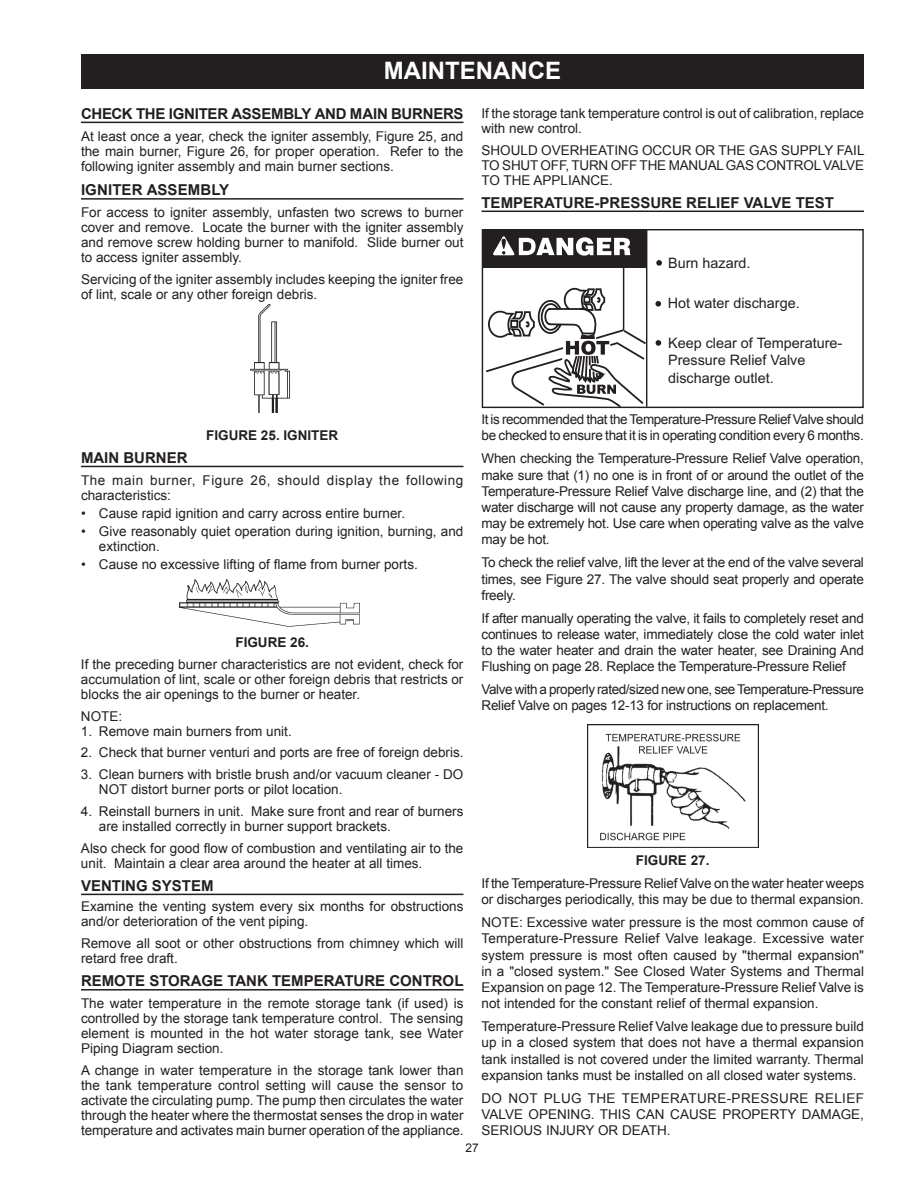
<style>
.page{position:relative;width:918px;height:1188px;background:#fff}
.page>*{position:absolute;margin:0;border:0;box-sizing:border-box;transform-origin:0 0}
.t1{font:700 24px "Arial";color:#fff}
.t2{font:700 15px "Arial";color:#231f20}
.t3{font:14.4px/17.2px "Arial";color:#231f20}
.t4{font:13.5px/15px "Arial";color:#231f20;text-align:justify}
.t5{font:13.5px/16.2px "Arial";letter-spacing:-.02em;color:#231f20}
.t6{font:13.5px/16.2px "Arial";letter-spacing:-.03em;color:#231f20}
.t7{font:13.5px/15px "Arial";letter-spacing:.045em;color:#231f20}
.t8{font:13.5px "Arial";letter-spacing:.025em;color:#231f20}
.t9{font:700 13.5px "Arial";color:#231f20}
.t10{font:12px "Arial";color:#231f20}
</style>
<div class="page">
<div style="left:81px;top:54px;width:783px;height:34px;background:#231f20"></div>
<hr style="left:81px;top:122px;width:383px;height:1px;background:#231f20">
<hr style="left:81px;top:198px;width:383px;height:2px;background:#231f20">
<hr style="left:81px;top:466px;width:383px;height:1px;background:#231f20">
<hr style="left:81px;top:894px;width:383px;height:1px;background:#231f20">
<hr style="left:81px;top:989px;width:383px;height:2px;background:#231f20">
<img style="left:250px;top:304px;width:40px;height:108px">
<img style="left:178px;top:579px;width:181px;height:48px">
<hr style="left:482px;top:211px;width:382px;height:1px;background:#231f20">
<hr style="left:623px;top:267px;width:1px;height:64px;background:#231f20">
<svg style="left:486px;top:287px;width:162px;height:119px"></svg>
<div style="left:483px;top:229px;width:163px;height:39px;background:#231f20"></div>
<svg style="left:493px;top:236px;width:138px;height:20px"></svg>
<hr style="left:646px;top:229px;width:1px;height:178px;background:#231f20">
<div style="left:482px;top:229px;width:382px;height:179px;border:1px solid #231f20"></div>
<svg style="left:656px;top:260px;width:6px;height:6px"></svg>
<svg style="left:655px;top:301px;width:6px;height:6px"></svg>
<svg style="left:656px;top:340px;width:5px;height:6px"></svg>
<img style="left:587px;top:725px;width:171px;height:123px">
<h1 class="t1" style="left:384px;top:55px;width:179px">MAINTENANCE</h1>
<p class="t2" style="left:81px;top:104px;width:384px">CHECK THE IGNITER ASSEMBLY AND MAIN BURNERS</p>
<p class="t4" style="left:81px;top:129px;width:384px">At least once a year, check the igniter assembly, Figure 25, and the main burner, Figure 26, for proper operation. Refer to the following igniter assembly and main burner sections.</p>
<p class="t2" style="left:81px;top:180px;width:150px">IGNITER ASSEMBLY</p>
<p class="t4" style="left:81px;top:205px;width:384px">For access to igniter assembly, unfasten two screws to burner cover and remove. Locate the burner with the igniter assembly and remove screw holding burner to manifold. Slide burner out to access igniter assembly.</p>
<p class="t4" style="left:81px;top:272px;width:384px">Servicing of the igniter assembly includes keeping the igniter free of lint, scale or any other foreign debris.</p>
<p class="t4" style="left:482px;top:106px;width:384px">If the storage tank temperature control is out of calibration, replace with new control.</p>
<p class="t4" style="left:482px;top:142px;width:90px">SHOULD OVERHE</p>
<p class="t4" style="left:482px;top:142px;width:383px;text-indent:117px">ATING OCCUR OR THE GAS SUPPLY FAIL TO SH UT OFF, TURN OFF THE MAN UAL GAS CONTROL VALVE TO THE APPLIANCE.</p>
<p class="t2" style="left:482px;top:193px;width:354px">TEMPERATURE-PRESSURE RELIEF VALVE TEST</p>
<p class="t3" style="left:668px;top:255px;width:84px">Burn hazard.</p>
<p class="t3" style="left:668px;top:295px;width:133px">Hot water discharge.</p>
<p class="t3" style="left:668px;top:334px;width:176px">Keep clear of Temperature-<br>Pressure Relief Valve discharge outlet.</p>
<p class="t5" style="left:482px;top:412px;width:384px">It is recommended that the Temperature-Pressure Relief Valve should be checked to ensure that it is in operating condition every 6 months.</p>
<p class="t4" style="left:482px;top:451px;width:384px;line-height:16.2px">When checking the Temperature-Pressure Relief Valve operation, make sure that (1) no one is in front of or around the outlet of the Temperature-Pressure Relief Valve discharge line, and (2) that the water discharge will not cause any property damage, as the water may be extremely hot. Use care when operating valve as the valve may be hot.</p>
<p class="t4" style="left:482px;top:555px;width:384px;line-height:16.2px">To check the relief valve, lift the lever at the end of the valve several times, see Figure 27. The valve should seat properly and operate freely.</p>
<p class="t4" style="left:482px;top:610px;width:384px;line-height:16.2px">If after manually operating the valve, it fails to completely reset and continues to release water, immediately close the cold water inlet to the water heater and drain the water heater, see Draining And Flushing on page 28. Replace the Temperature-Pressure Relief</p>
<p class="t6" style="left:482px;top:682px;width:384px">Valve with a properly rated/sized new one, see Temperature-Pressure<br>Relief Valve on pages 12-13 for instructions on replacement.</p>
<p class="t9" style="left:206px;top:426px;width:86px">FIGURE 25. IGNITER</p>
<p class="t2" style="left:81px;top:448px;width:108px">MAIN BURNER</p>
<p class="t7" style="left:81px;top:473px;width:384px">The main burner, Figure 26, should display the following characteristics:</p>
<p class="t4" style="left:81px;top:506px;width:326px">• Cause rapid ignition and carry across entire burner.</p>
<p class="t4" style="left:99px;top:524px;width:366px;text-indent:-18px">• Give reasonably quiet operation during ignition, burning, and extinction.</p>
<p class="t4" style="left:81px;top:557px;width:338px">• Cause no excessive lifting of flame from burner ports.</p>
<p class="t9" style="left:235px;top:634px;width:75px">FIGURE 26.</p>
<p class="t4" style="left:81px;top:657px;width:384px">If the preceding burner characteristics are not evident, check for accumulation of lint, scale or other foreign debris that restricts or blocks the air openings to the burner or heater.</p>
<p class="t4" style="left:81px;top:709px;width:43px">NOTE:</p>
<p class="t4" style="left:81px;top:724px;width:212px">1. Remove main burners from unit.</p>
<p class="t4" style="left:81px;top:745px;width:384px">2. Check that burner venturi and ports are free of foreign debris.</p>
<p class="t4" style="left:99px;top:767px;width:366px;text-indent:-18px">3. Clean burners with bristle brush and/or vacuum cleaner - DO<br>NOT distort burner ports or pilot location.</p>
<p class="t4" style="left:99px;top:804px;width:366px;text-indent:-18px">4. Reinstall burners in unit. Make sure front and rear of burners are installed correctly in burner support brackets.</p>
<p class="t4" style="left:81px;top:841px;width:384px">Also check for good flow of combustion and ventilating air to the unit. Maintain a clear area around the heater at all times.</p>
<p class="t2" style="left:81px;top:876px;width:134px">VENTING SYSTEM</p>
<p class="t4" style="left:81px;top:899px;width:384px">Examine the venting system every six months for obstructions and/or deterioration of the vent piping.</p>
<p class="t4" style="left:81px;top:936px;width:384px">Remove all soot or other obstructions from chimney which will retard free draft.</p>
<p class="t2" style="left:81px;top:971px;width:384px">REMOTE STORAGE TANK TEMPERATURE CONTROL</p>
<p class="t4" style="left:81px;top:996px;width:384px">The water temperature in the remote storage tank (if used) is controlled by the storage tank temperature control. The sensing element is mounted in the hot water storage tank, see Water Piping Diagram section.</p>
<p class="t4" style="left:81px;top:1063px;width:384px">A change in water temperature in the storage tank lower than the tank temperature control setting will cause the sensor to activate the circulating pump. The pump then circulates the water through the heater where the thermostat senses the drop in water temperature and activates main burner operation of the appliance.</p>
<p class="t9" style="left:636px;top:851px;width:10px">FIGURE</p>
<p class="t9" style="left:691px;top:851px;width:20px">27.</p>
<p class="t4" style="left:481px;top:875px;width:384px;line-height:16.2px">If the Temperature-Pressure Relief Valve on the water heater weeps or discharges periodically, this may be due to thermal expansion.</p>
<p class="t4" style="left:482px;top:915px;width:384px;line-height:16.2px">N OTE: Excessive water pressure is the most common cause of Temperature-Pressure Relief Valve leakage. Excessive water system pressure is most often caused by "thermal expansion" in a "closed system." See Closed Water Systems and Thermal Expansion on page 12. The Temperature-Pressure Relief Valve is not intended for the constant relief of thermal expansion.</p>
<p class="t4" style="left:482px;top:1018px;width:384px;line-height:16.2px">Temperature-Pressure Relief Valve leakage due to pressure build up in a closed system that does not have a thermal expansion tank installed is not covered under the limited warranty. Thermal expansion tanks must be installed on all closed water systems.</p>
<p class="t8" style="left:482px;top:1089px;width:343px">DO NOT PLUG THE TEMPERATURE-PRESSURE REL</p>
<p class="t4" style="left:482px;top:1090px;width:384px;line-height:16.2px;text-indent:361px">IEF VALVE OPEN IN G. TH IS CAN CAUSE PROPERTY DAMAGE, SERIOUS INJURY OR DEATH .</p>
<p class="t10" style="left:465px;top:1140px;width:15px">27</p>
</div>
